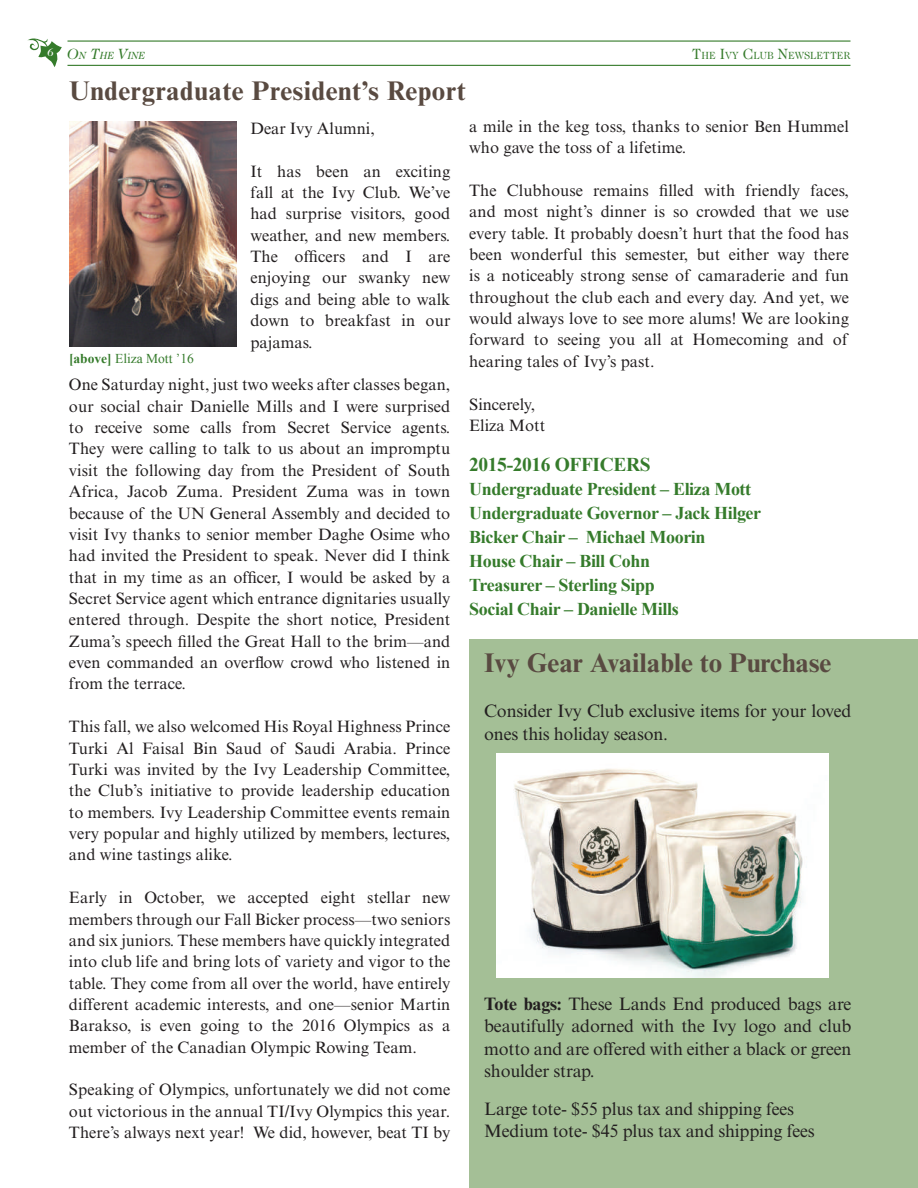
<style>
.page{position:relative;width:918px;height:1188px;background:#fff}
.page>*{position:absolute;margin:0;border:0;box-sizing:border-box;transform-origin:0 0}
.t1{font:700 27px "Times New Roman MT Std";letter-spacing:.02em;color:#594a41}
.t2{font:700 27px "Times New Roman MT Std";color:#594a41}
.t3{font:700 19.5px "Times New Roman";letter-spacing:-.02em;color:#357b2b}
.t4{font:18px/22.5px "Times New Roman MT Std";letter-spacing:-.01em;color:#231f20}
.t5{font:700 18px/24px "Times New Roman";letter-spacing:-.02em;color:#357b2b}
.t6{font:16.5px/21.3px "Times New Roman MT Std";letter-spacing:.005em;color:#231f20;text-align:justify}
.t7{font:13.5px "Times New Roman";color:#357b2b}
.t8{font:10.5px "Caslon 224 Std";color:#357b2b}
.t9{font:italic 10.5px "Caslon 224 Std";color:#357b2b}
.s1{font-size:15px}
.s2{font-weight:700}
</style>
<div class="page">
<hr style="left:68px;top:40px;width:782px;height:2px;background:#357b2b">
<svg style="left:27px;top:38px;width:35px;height:29px"></svg>
<hr style="left:68px;top:65px;width:782px;height:1px;background:#357b2b">
<img style="left:69px;top:122px;width:168px;height:225px">
<div style="left:469px;top:639px;width:449px;height:549px;background:#a4bf96"></div>
<img style="left:496px;top:753px;width:333px;height:225px">
<p class="t9" style="left:47px;top:49px;width:100px"><sup>6</sup> <span class="s1">O</span>N <span class="s1">T</span>HE <span class="s1">V</span>INE</p>
<p class="t8" style="left:692px;top:49px;width:160px"><span class="s1">T</span>HE <span class="s1">I</span>VY <span class="s1">C</span>LUB <span class="s1">N</span>EWSLETTER</p>
<h1 class="t1" style="left:69px;top:75px;width:398px">Undergraduate President’s Report</h1>
<p class="t6" style="left:250px;top:118px;width:126px">Dear Ivy Alumni,</p>
<p class="t6" style="left:250px;top:160px;width:201px">It has been an exciting fall at the Ivy Club. We’ve had surprise visitors, good weather, and new members.<br>The officers and I are enjoying our swanky new digs and being able to walk down to breakfast in our pajamas.</p>
<p class="t6" style="left:69px;top:374px;width:383px">One Saturday night, just two weeks after classes began, our social chair Danielle Mills and I were surprised to receive some calls from Secret Service agents.<br>They were calling to talk to us about an impromptu visit the following day from the President of South Africa, Jacob Zuma. President Zuma was in town because of the UN General Assembly and decided to visit Ivy thanks to senior member Daghe Osime who had invited the President to speak. Never did I think that in my time as an officer, I would be asked by a Secret Service agent which entrance dignitaries usually entered through. Despite the short notice, President Zuma’s speech filled the Great Hall to the brim—and even commanded an overflow crowd who listened in from the terrace.</p>
<p class="t6" style="left:69px;top:716px;width:383px">This fall, we also welcomed His Royal Highness Prince Turki Al Faisal Bin Saud of Saudi Arabia. Prince Turki was invited by the Ivy Leadership Committee, the Club’s initiative to provide leadership education to members. Ivy Leadership Committee events remain very popular and highly utilized by members, lectures, and wine tastings alike.</p>
<p class="t6" style="left:69px;top:887px;width:383px">Early in October, we accepted eight stellar new members through our Fall Bicker process—two seniors and six juniors. These members have quickly integrated into club life and bring lots of variety and vigor to the table. They come from all over the world, have entirely different academic interests, and one—senior Martin Barakso, is even going to the 2016 Olympics as a member of the Canadian Olympic Rowing Team.</p>
<p class="t6" style="left:69px;top:1079px;width:383px">Speaking of Olympics, unfortunately we did not come out victorious in the annual TI/Ivy Olympics this year.<br>There’s always next year! We did, however, beat TI by</p>
<p class="t7" style="left:69px;top:349px;width:126px"><span class="s2">[above]</span> Eliza Mott ’16</p>
<p class="t6" style="left:469px;top:116px;width:381px">a mile in the keg toss, thanks to senior Ben Hummel who gave the toss of a lifetime.</p>
<p class="t6" style="left:469px;top:180px;width:381px">The Clubhouse remains filled with friendly faces, and most night’s dinner is so crowded that we use every table. It probably doesn’t hurt that the food has been wonderful this semester, but either way there is a noticeably strong sense of camaraderie and fun throughout the club each and every day. And yet, we would always love to see more alums! We are looking forward to seeing you all at Homecoming and of hearing tales of Ivy’s past.</p>
<p class="t6" style="left:469px;top:393px;width:77px">Sincerely,<br>Eliza Mott</p>
<p class="t3" style="left:469px;top:451px;width:183px">2015-2016 OFFICERS</p>
<p class="t5" style="left:469px;top:477px;width:294px">Undergraduate President – Eliza Mott<br>Undergraduate Governor – Jack Hilger<br>Bicker Chair – Michael Moorin<br>House Chair – Bill Cohn<br>Treasurer – Sterling Sipp<br>Social Chair – Danielle Mills</p>
<h1 class="t2" style="left:484px;top:646px;width:349px">Ivy Gear Available to Purchase</h1>
<p class="t4" style="left:484px;top:700px;width:369px">Consider Ivy Club exclusive items for your loved ones this holiday season.</p>
<p class="t4" style="left:484px;top:992px;width:369px;text-align:justify"><span class="s2">Tote bags:</span> These Lands End produced bags are beautifully adorned with the Ivy logo and club motto and are offered with either a black or green shoulder strap.</p>
<p class="t4" style="left:484px;top:1097px;width:332px">Large tote- $55 plus tax and shipping fees<br>Medium tote- $45 plus tax and shipping fees</p>
</div>
